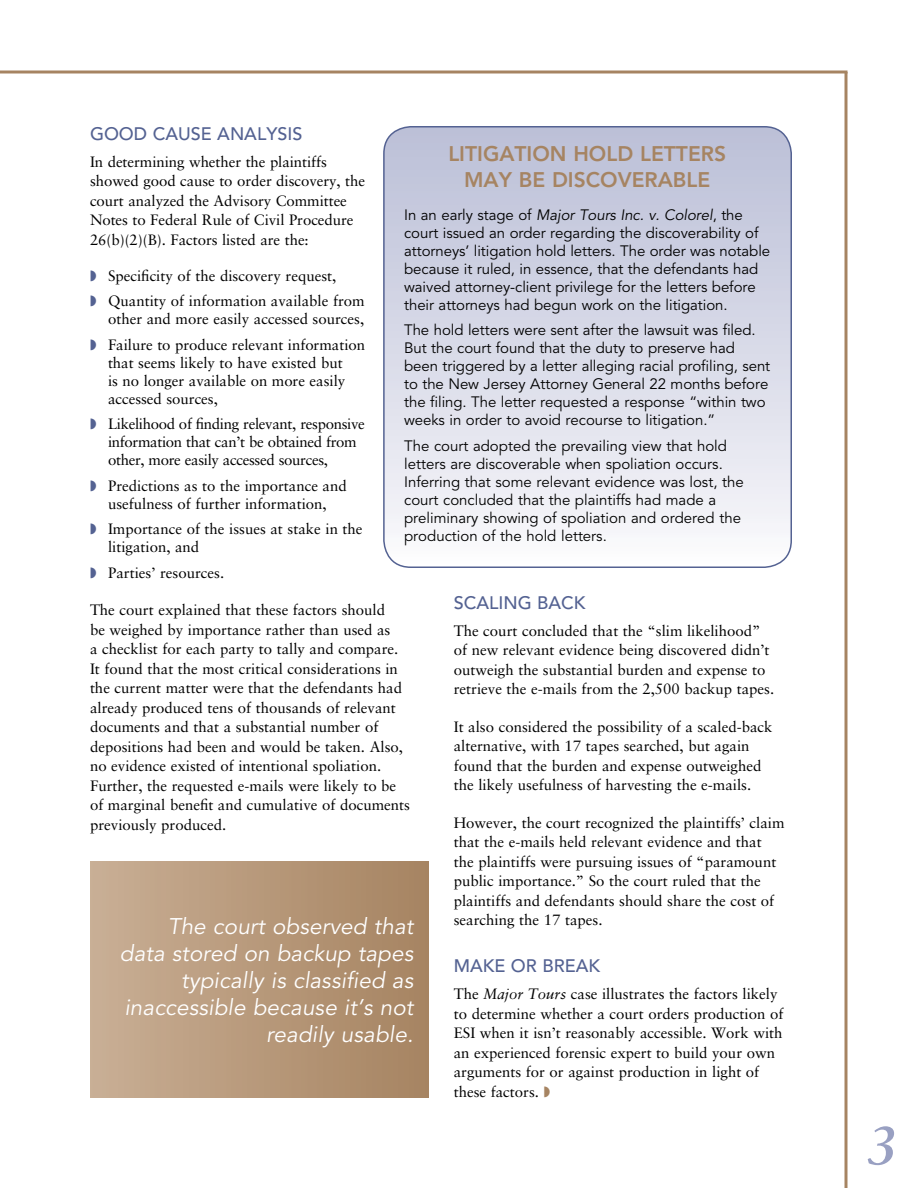
<style>
.page{position:relative;width:918px;height:1188px;background:#fff}
.page>*{position:absolute;margin:0;border:0;box-sizing:border-box;transform-origin:0 0}
.t1{font:italic 700 54px "Sabon LT Std";color:#99a0c2}
.t2{font:italic 22.5px/27px "Avenir LT Std";letter-spacing:.005em;color:#fff;text-align:right}
.t3{font:800 21px/25.2px "Avenir LT Std";color:#a68462;text-align:center}
.t4{font:500 18px "Avenir LT Std";color:#546292}
.t5{font:15px/19.5px "Sabon LT Std";color:#000}
.t6{font:15px/18px "Avenir LT Std";letter-spacing:-.005em;color:#000}
.t7{font:15px/18px "Sabon LT Std";letter-spacing:-.02em;color:#000}
.s1{font-style:italic}
</style>
<div class="page">
<svg style="left:844px;top:74px;width:4px;height:1114px"></svg>
<svg style="left:0;top:70px;width:848px;height:4px"></svg>
<svg style="left:384px;top:127px;width:407px;height:440px"></svg>
<div style="left:383px;top:126px;width:409px;height:442px;border:2px solid #546292;border-radius:27px"></div>
<div style="left:90px;top:861px;width:338px;height:237px;background:linear-gradient(to right,#c9af95,#a68461)"></div>
<p class="t4" style="left:90px;top:123px;width:214px">GOOD CAUSE ANALYSIS</p>
<p class="t5" style="left:90px;top:151px;width:277px">In determining whether the plaintiffs showed good cause to order discovery, the court analyzed the Advisory Committee Notes to Federal Rule of Civil Procedure 26(b)(2)(B). Factors listed are the:</p>
<p class="t5" style="left:108px;top:262px;width:258px;line-height:25.5px">Specificity of the discovery request,<br>Quantity of information available from</p>
<p class="t5" style="left:108px;top:306px;width:259px;line-height:25.5px">other and more easily accessed sources,<br>Failure to produce relevant information</p>
<p class="t5" style="left:108px;top:353px;width:239px;line-height:18px">that seems likely to have existed but is no longer available on more easily accessed sources,</p>
<p class="t7" style="left:108px;top:415px;width:258px">Likelihood of finding relevant, responsive information that can’t be obtained from other, more easily accessed sources,</p>
<p class="t5" style="left:108px;top:476px;width:240px;line-height:18px">Predictions as to the importance and usefulness of further information,</p>
<p class="t5" style="left:108px;top:520px;width:256px;line-height:18px">Importance of the issues at stake in the litigation, and</p>
<p class="t5" style="left:108px;top:562px;width:118px">Parties’ resources.</p>
<p class="t5" style="left:90px;top:600px;width:322px">The court explained that these factors should<br>be weighed by importance rather than used as<br>a checklist for each party to tally and compare.<br>It found that the most critical considerations in the current matter were that the defendants had already produced tens of thousands of relevant documents and that a substantial number of depositions had been and would be taken. Also, no evidence existed of intentional spoliation.<br>Further, the requested e-mails were likely to be of marginal benefit and cumulative of documents previously produced.</p>
<h3 class="t3" style="left:448px;top:142px;width:279px">LITIGATION HOLD LETTERS<br>MAY BE DISCOVERABLE</h3>
<p class="t6" style="left:404px;top:206px;width:368px">In an early stage of <span class="s1">Major Tours Inc. v. Colorel</span>, the court issued an order regarding the discoverability of attorneys’ litigation hold letters. The order was notable because it ruled, in essence, that the defendants had waived attorney-client privilege for the letters before their attorneys had begun work on the litigation.</p>
<p class="t6" style="left:404px;top:321px;width:368px">The hold letters were sent after the lawsuit was filed.<br>But the court found that the duty to preserve had been triggered by a letter alleging racial profiling, sent to the New Jersey Attorney General 22 months before the filing. The letter requested a response “within two weeks in order to avoid recourse to litigation.”</p>
<p class="t6" style="left:404px;top:437px;width:341px">The court adopted the prevailing view that hold letters are discoverable when spoliation occurs.<br>Inferring that some relevant evidence was lost, the court concluded that the plaintiffs had made a preliminary showing of spoliation and ordered the production of the hold letters.</p>
<p class="t4" style="left:454px;top:592px;width:133px">SCALING BACK</p>
<p class="t5" style="left:454px;top:620px;width:322px">The court concluded that the “slim likelihood” of new relevant evidence being discovered didn’t outweigh the substantial burden and expense to retrieve the e-mails from the 2,500 backup tapes.</p>
<p class="t5" style="left:454px;top:716px;width:320px">It also considered the possibility of a scaled-back alternative, with 17 tapes searched, but again found that the burden and expense outweighed the likely usefulness of harvesting the e-mails.</p>
<p class="t5" style="left:454px;top:812px;width:332px">However, the court recognized the plaintiffs’ claim that the e-mails held relevant evidence and that the plaintiffs were pursuing issues of “paramount public importance.” So the court ruled that the plaintiffs and defendants should share the cost of searching the 17 tapes.</p>
<p class="t4" style="left:454px;top:956px;width:148px">MAKE OR BREAK</p>
<p class="t5" style="left:454px;top:984px;width:331px">The <span class="s1">Major Tours</span> case illustrates the factors likely to determine whether a court orders production of ESI when it isn’t reasonably accessible. Work with an experienced forensic expert to build your own arguments for or against production in light of these factors.</p>
<h2 class="t2" style="left:120px;top:914px;width:295px">The court observed that data stored on backup tapes typically is classified as inaccessible because it’s not readily usable.</h2>
<h1 class="t1" style="left:867px;top:1113px;width:32px">3</h1>
</div>
